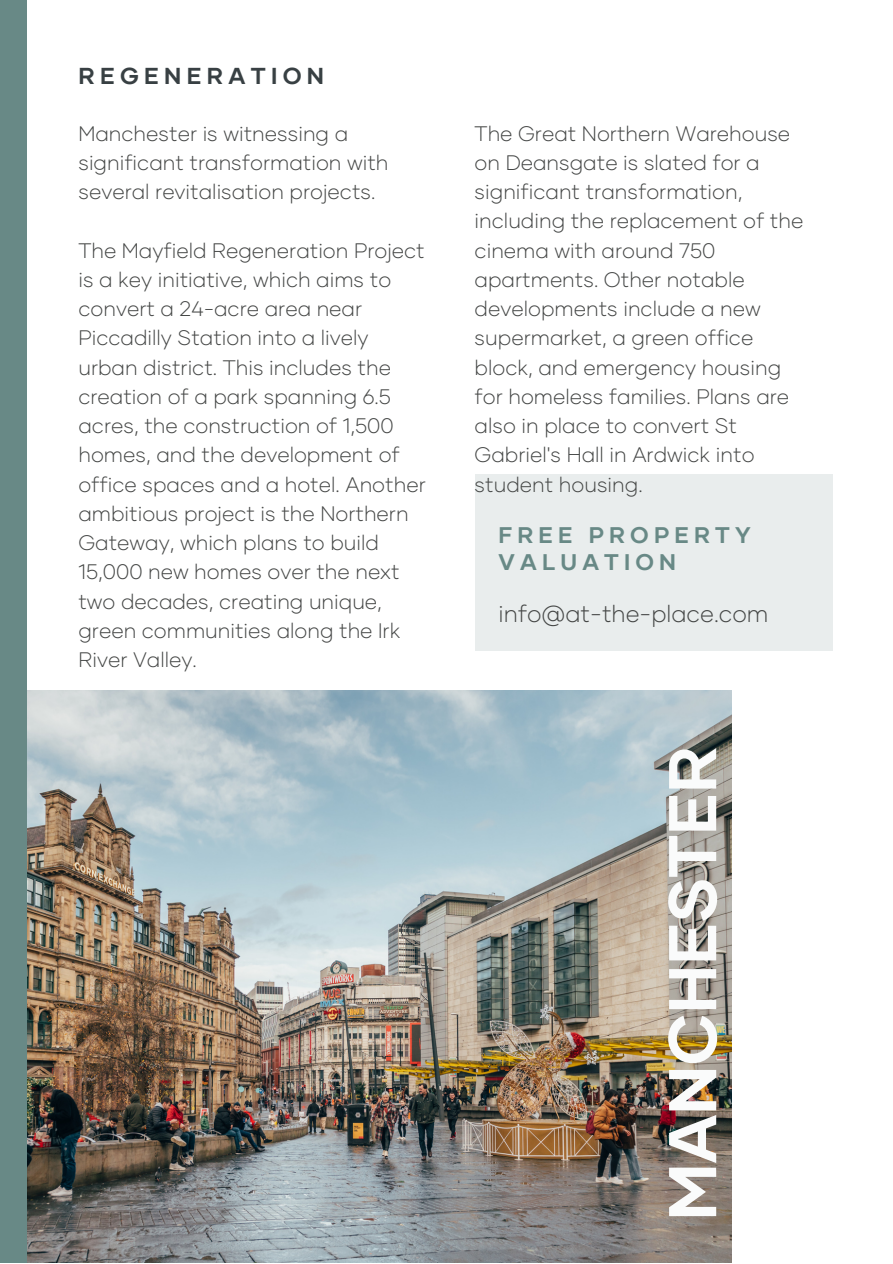
<style>
.page{position:relative;width:893px;height:1264px;background:#fff}
.page>*{position:absolute;margin:0;border:0;box-sizing:border-box;transform-origin:0 0}
.t1{font:700 67.2px "Gilmer";color:#fafbfb}
.t2{font:300 23.55px "Gilmer";color:#444645}
.t3{font:700 23.55px "Gilmer";letter-spacing:.23em;color:#384043}
.t4{font:700 22.95px/27px "Gilmer";letter-spacing:.23em;color:#688986}
.t5{font:300 21px/29.2px "Gilmer";color:#444645}
</style>
<div class="page">
<img style="left:26px;top:690px;width:705px;height:572px">
<div style="left:0;top:0;width:26px;height:1262px;background:#688986"></div>
<div style="left:474px;top:474px;width:358px;height:177px;background:#e9eded"></div>
<p class="t3" style="left:78px;top:60px;width:247px">REGENERATION</p>
<p class="t5" style="left:78px;top:118px;width:311px">Manchester is witnessing a significant transformation with several revitalisation projects.</p>
<p class="t5" style="left:78px;top:235px;width:349px">The Mayfield Regeneration Project is a key initiative, which aims to convert a 24-acre area near<br>Piccadilly Station into a lively urban district. This includes the creation of a park spanning 6.5 acres, the construction of 1,500 homes, and the development of office spaces and a hotel. Another ambitious project is the Northern<br>Gateway, which plans to build<br>15,000 new homes over the next two decades, creating unique, green communities along the Irk<br>River Valley.</p>
<p class="t5" style="left:474px;top:118px;width:330px">The Great Northern Warehouse on Deansgate is slated for a significant transformation, including the replacement of the cinema with around 750 apartments. Other notable developments include a new supermarket, a green office block, and emergency housing for homeless families. Plans are also in place to convert St<br>Gabriel's Hall in Ardwick into student housing.</p>
<p class="t4" style="left:498px;top:521px;width:254px">FREE PROPERTY<br>VALUATION</p>
<p class="t2" style="left:498px;top:599px;width:271px">info@at-the-place.com</p>
<p class="t1" style="left:649px;top:1220px;width:476px;rotate:-90deg">MANCHESTER</p>
</div>
